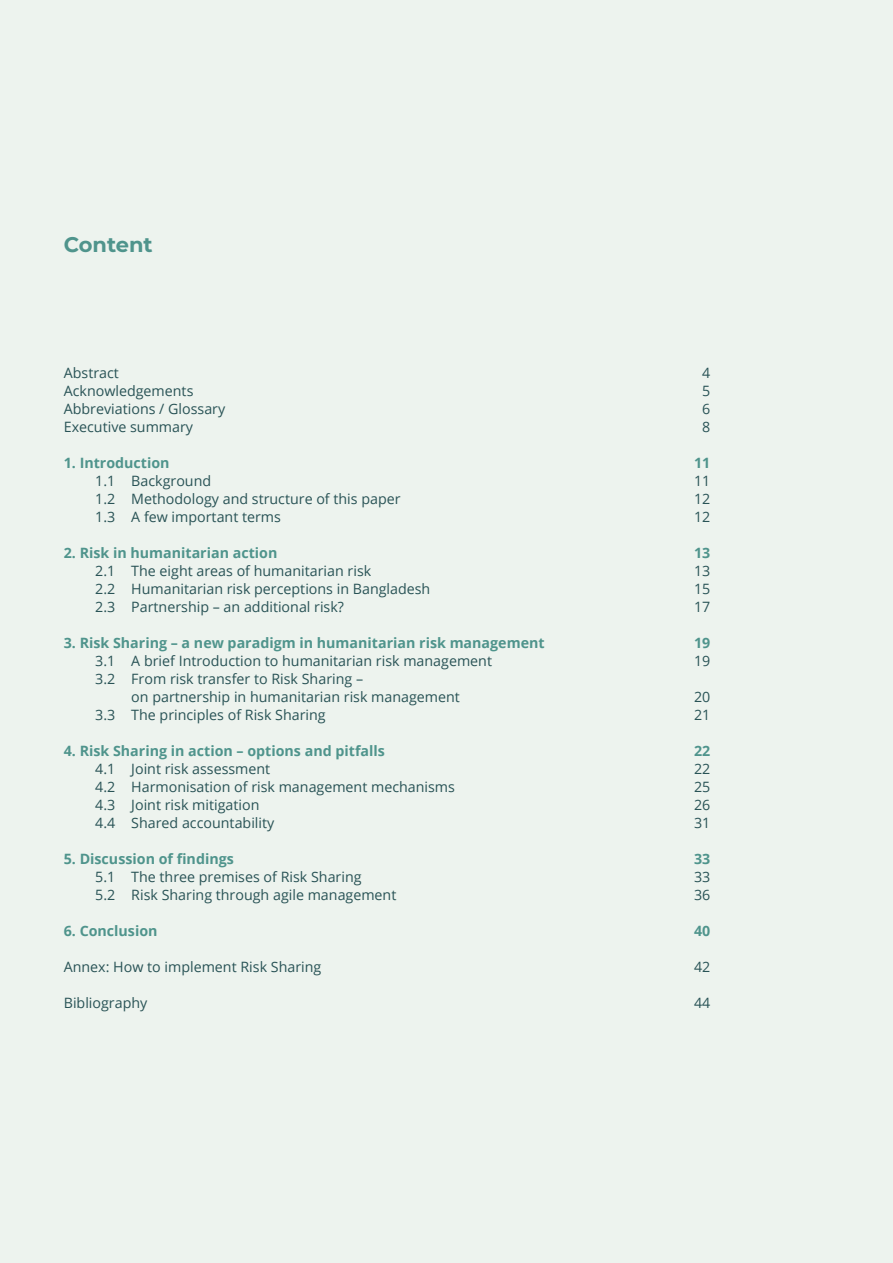
<style>
.page{position:relative;width:893px;height:1263px;background:#edf3ee}
.page>*{position:absolute;margin:0;border:0;box-sizing:border-box;transform-origin:0 0}
.t1{font:700 21px "Montserrat";color:#4f948c}
.t2{font:14.25px/18px "Open Sans";color:#295356}
.t3{font:700 14.25px "Open Sans";color:#4f948c}
</style>
<div class="page">
<h1 class="t1" style="left:64px;top:229px;width:90px">Content</h1>
<p class="t2" style="left:64px;top:363px;width:57px">Abstract</p>
<p class="t2" style="left:702px;top:363px;width:10px">4</p>
<p class="t2" style="left:64px;top:381px;width:131px">Acknowledgements</p>
<p class="t2" style="left:702px;top:381px;width:10px">5</p>
<p class="t2" style="left:64px;top:399px;width:163px">Abbreviations / Glossary</p>
<p class="t2" style="left:702px;top:399px;width:10px">6</p>
<p class="t2" style="left:64px;top:417px;width:131px">Executive summary</p>
<p class="t2" style="left:702px;top:417px;width:10px">8</p>
<p class="t3" style="left:64px;top:453px;width:107px">1. Introduction</p>
<p class="t3" style="left:694px;top:453px;width:18px">11</p>
<p class="t2" style="left:95px;top:471px;width:117px">1.1 Background</p>
<p class="t2" style="left:694px;top:471px;width:18px">11</p>
<p class="t2" style="left:95px;top:489px;width:307px">1.2 Methodology and structure of this paper</p>
<p class="t2" style="left:694px;top:489px;width:18px">12</p>
<p class="t2" style="left:95px;top:507px;width:187px">1.3 A few important terms</p>
<p class="t2" style="left:694px;top:507px;width:18px">12</p>
<p class="t3" style="left:64px;top:543px;width:215px">2. Risk in humanitarian action</p>
<p class="t3" style="left:694px;top:543px;width:18px">13</p>
<p class="t2" style="left:95px;top:561px;width:277px">2.1 The eight areas of humanitarian risk</p>
<p class="t2" style="left:694px;top:561px;width:18px">13</p>
<p class="t2" style="left:95px;top:579px;width:337px">2.2 Humanitarian risk perceptions in Bangladesh</p>
<p class="t2" style="left:694px;top:579px;width:18px">15</p>
<p class="t2" style="left:95px;top:597px;width:250px">2.3 Partnership – an additional risk?</p>
<p class="t2" style="left:694px;top:597px;width:18px">17</p>
<p class="t3" style="left:64px;top:633px;width:482px">3. Risk Sharing – a new paradigm in humanitarian risk management</p>
<p class="t3" style="left:694px;top:633px;width:18px">19</p>
<p class="t2" style="left:95px;top:651px;width:398px">3.1 A brief Introduction to humanitarian risk management</p>
<p class="t2" style="left:694px;top:651px;width:18px">19</p>
<p class="t2" style="left:131px;top:669px;width:330px;text-indent:-36px">3.2 From risk transfer to Risk Sharing –<br>on partnership in humanitarian risk management</p>
<p class="t2" style="left:694px;top:687px;width:18px">20</p>
<p class="t2" style="left:95px;top:705px;width:232px">3.3 The principles of Risk Sharing</p>
<p class="t2" style="left:694px;top:705px;width:18px">21</p>
<p class="t3" style="left:64px;top:741px;width:323px">4. Risk Sharing in action – options and pitfalls</p>
<p class="t3" style="left:694px;top:741px;width:18px">22</p>
<p class="t2" style="left:95px;top:759px;width:177px">4.1 Joint risk assessment</p>
<p class="t2" style="left:694px;top:759px;width:18px">22</p>
<p class="t2" style="left:95px;top:777px;width:361px">4.2 Harmonisation of risk management mechanisms</p>
<p class="t2" style="left:694px;top:777px;width:18px">25</p>
<p class="t2" style="left:95px;top:795px;width:166px">4.3 Joint risk mitigation</p>
<p class="t2" style="left:694px;top:795px;width:18px">26</p>
<p class="t2" style="left:95px;top:813px;width:181px">4.4 Shared accountability</p>
<p class="t2" style="left:694px;top:813px;width:18px">31</p>
<p class="t3" style="left:64px;top:849px;width:172px">5. Discussion of findings</p>
<p class="t3" style="left:694px;top:849px;width:18px">33</p>
<p class="t2" style="left:95px;top:867px;width:268px">5.1 The three premises of Risk Sharing</p>
<p class="t2" style="left:694px;top:867px;width:18px">33</p>
<p class="t2" style="left:95px;top:885px;width:303px">5.2 Risk Sharing through agile management</p>
<p class="t2" style="left:694px;top:885px;width:18px">36</p>
<p class="t3" style="left:64px;top:921px;width:95px">6. Conclusion</p>
<p class="t3" style="left:694px;top:921px;width:18px">40</p>
<p class="t2" style="left:64px;top:957px;width:259px">Annex: How to implement Risk Sharing</p>
<p class="t2" style="left:694px;top:957px;width:18px">42</p>
<p class="t2" style="left:64px;top:993px;width:85px">Bibliography</p>
<p class="t2" style="left:694px;top:993px;width:18px">44</p>
</div>
